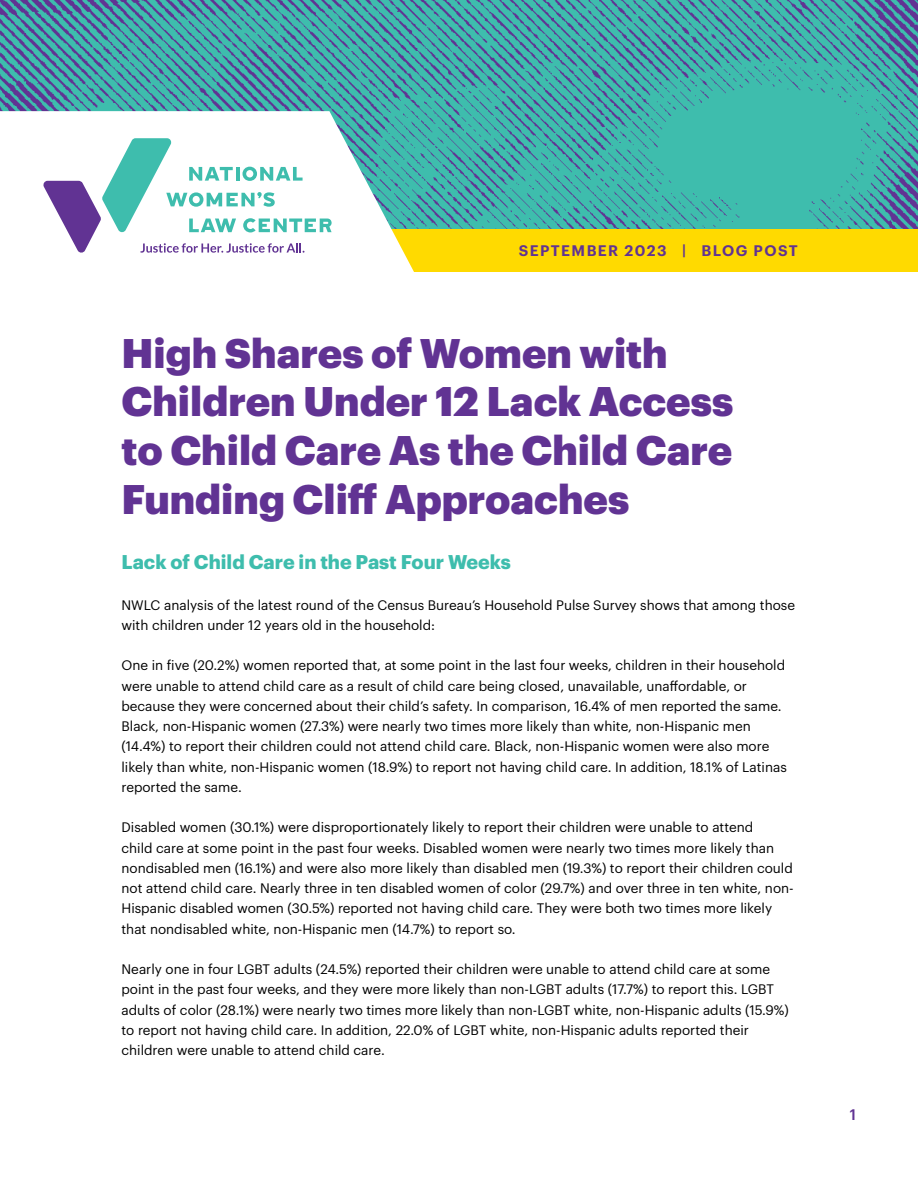
<style>
.page{position:relative;width:918px;height:1188px;background:#fff}
.page>*{position:absolute;margin:0;border:0;box-sizing:border-box;transform-origin:0 0}
.t1{font:900 40.5px/48.6px "Graphik";color:#613393}
.t2{font:700 19.5px "Graphik";color:#3ebdad}
.t3{font:600 15px "Graphik";letter-spacing:.095em;color:#613393}
.t4{font:500 15px "Graphik";color:#613393}
.t5{font:13.5px/20.2px "Graphik";color:#000}
</style>
<div class="page">
<img style="left:0;top:0;width:918px;height:229px">
<div style="left:370px;top:229px;width:548px;height:42px;background:#ffda00"></div>
<svg style="left:0;top:111px;width:422px;height:161px"></svg>
<svg style="left:43px;top:138px;width:289px;height:115px"></svg>
<p class="t3" style="left:519px;top:239px;width:280px">SEPTEMBER 2023 | BLOG POST</p>
<h1 class="t1" style="left:122px;top:328px;width:614px">High Shares of Women with<br>Children Under 12 Lack Access to Child Care As the Child Care<br>Funding Cliff Approaches</h1>
<h2 class="t2" style="left:122px;top:547px;width:391px">Lack of Child Care in the Past Four Weeks</h2>
<p class="t5" style="left:122px;top:594px;width:675px">NWLC analysis of the latest round of the Census Bureau’s Household Pulse Survey shows that among those with children under 12 years old in the household:</p>
<p class="t5" style="left:122px;top:654px;width:667px">One in five (20.2%) women reported that, at some point in the last four weeks, children in their household were unable to attend child care as a result of child care being closed, unavailable, unaffordable, or because they were concerned about their child’s safety. In comparison, 16.4% of men reported the same.<br>Black, non-Hispanic women (27.3%) were nearly two times more likely than white, non-Hispanic men (14.4%) to report their children could not attend child care. Black, non-Hispanic women were also more likely than white, non-Hispanic women (18.9%) to report not having child care. In addition, 18.1% of Latinas reported the same.</p>
<p class="t5" style="left:122px;top:816px;width:674px">Disabled women (30.1%) were disproportionately likely to report their children were unable to attend<br>child care at some point in the past four weeks. Disabled women were nearly two times more likely than nondisabled men (16.1%) and were also more likely than disabled men (19.3%) to report their children could not attend child care. Nearly three in ten disabled women of color (29.7%) and over three in ten white, non-Hispanic disabled women (30.5%) reported not having child care. They were both two times more likely that nondisabled white, non-Hispanic men (14.7%) to report so.</p>
<p class="t5" style="left:122px;top:958px;width:669px">Nearly one in four LGBT adults (24.5%) reported their children were unable to attend child care at some point in the past four weeks, and they were more likely than non-LGBT adults (17.7%) to report this. LGBT adults of color (28.1%) were nearly two times more likely than non-LGBT white, non-Hispanic adults (15.9%) to report not having child care. In addition, 22.0% of LGBT white, non-Hispanic adults reported their children were unable to attend child care.</p>
<p class="t4" style="left:850px;top:1103px;width:8px">1</p>
</div>
